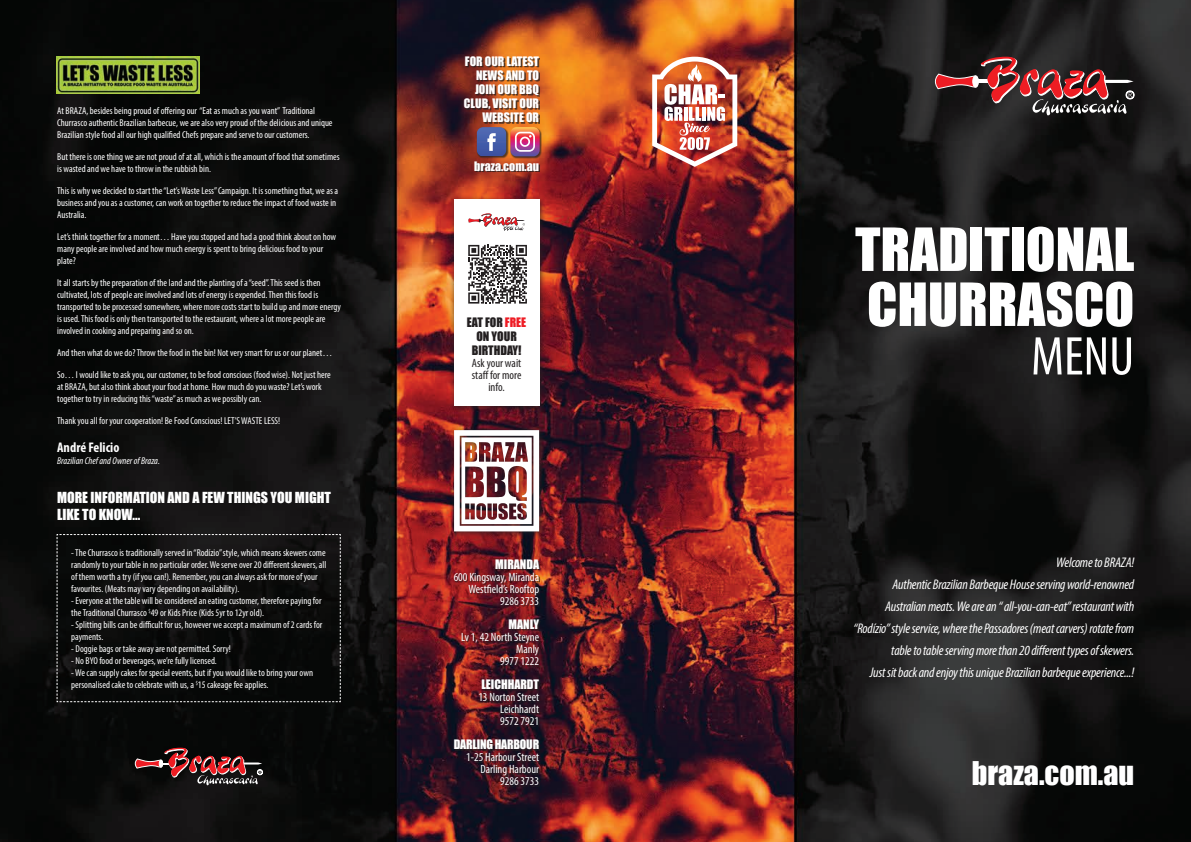
<style>
.page{position:relative;width:1191px;height:842px;background:#fff}
.page>*{position:absolute;margin:0;border:0;box-sizing:border-box;transform-origin:0 0}
.t1{font:55px/55px "Impact";color:#fff}
.t2{font:condensed 55px "Myriad Pro";color:#fff}
.t3{font:30px "Impact";color:#fff}
.t4{font:italic condensed 14px/22px "Myriad Pro";letter-spacing:-.015em;color:#fff;text-align:right}
.t5{font:14px/16.8px "Impact";color:#fff}
.t6{font:700 condensed 14px "Myriad Pro";color:#fff}
.t7{font:condensed 12px/12px "Myriad Pro";color:#fff;text-align:right}
.t8{font:12px/14px "Impact";color:#fff;text-align:right}
.t9{font:condensed 12px/12px "Myriad Pro";color:#231f20;text-align:center}
.t10{font:12px/14px "Impact";color:#231f20;text-align:center}
.t11{font:condensed 10px/12px "Myriad Pro";color:#fff}
.t12{font:italic condensed 10px "Myriad Pro";color:#fff}
.s1{color:#ee1c24}
</style>
<div class="page">
<img style="left:0;top:0;width:1191px;height:842px">
<svg style="left:935px;top:57px;width:199px;height:58px;background:#583536"></svg>
<img style="left:652px;top:57px;width:85px;height:110px">
<div style="left:450px;top:195px;width:96px;height:217px;background:#231f20;opacity:.75"></div>
<div style="left:454px;top:199px;width:85px;height:206px;background:#fff"></div>
<svg style="left:56px;top:534px;width:285px;height:168px;background:#0e0e0e"></svg>
<img style="left:57px;top:57px;width:142px;height:36px">
<svg style="left:135px;top:748px;width:128px;height:37px;background:#4e2c2d"></svg>
<div style="left:450px;top:426px;width:96px;height:112px;background:#231f20;opacity:.75"></div>
<img style="left:454px;top:430px;width:85px;height:101px">
<div style="left:455px;top:561px;width:85px;height:226px;background:#231f20;opacity:.75"></div>
<div style="left:465px;top:58px;width:75px;height:66px;background:#231f20;opacity:.75"></div>
<div style="left:476px;top:163px;width:64px;height:9px;background:#231f20;opacity:.75"></div>
<div style="left:510px;top:127px;width:32px;height:32px;background:#231f20;opacity:.75"></div>
<div style="left:477px;top:127px;width:32px;height:32px;background:#231f20;opacity:.75"></div>
<svg style="left:477px;top:127px;width:62px;height:29px;background:#967094"></svg>
<svg style="left:468px;top:213px;width:57px;height:18px"></svg>
<svg style="left:468px;top:245px;width:59px;height:59px"></svg>
<p class="t11" style="left:57px;top:104px;width:277px">At BRAZA, besides being proud of offering our “Eat as much as you want” Traditional<br>Churrasco authentic Brazilian barbecue, we are also very proud of the delicious and unique<br>Brazilian style food all our high qualified Chefs prepare and serve to our customers.</p>
<p class="t11" style="left:57px;top:150px;width:284px">But there is one thing we are not proud of at all, which is the amount of food that sometimes is wasted and we have to throw in the rubbish bin.</p>
<p class="t11" style="left:57px;top:184px;width:282px">This is why we decided to start the “Let’s Waste Less” Campaign. It is something that, we as a business and you as a customer, can work on together to reduce the impact of food waste in<br>Australia.</p>
<p class="t11" style="left:57px;top:230px;width:280px">Let’s think together for a moment… Have you stopped and had a good think about on how many people are involved and how much energy is spent to bring delicious food to your plate?</p>
<p class="t11" style="left:57px;top:276px;width:285px">It all starts by the preparation of the land and the planting of a “seed”. This seed is then cultivated, lots of people are involved and lots of energy is expended. Then this food is transported to be processed somewhere, where more costs start to build up and more energy is used. This food is only then transported to the restaurant, where a lot more people are involved in cooking and preparing and so on.</p>
<p class="t11" style="left:57px;top:346px;width:277px">And then what do we do? Throw the food in the bin! Not very smart for us or our planet…</p>
<p class="t11" style="left:57px;top:368px;width:275px">So… I would like to ask you, our customer, to be food conscious (food wise). Not just here at BRAZA, but also think about your food at home. How much do you waste? Let’s work together to try in reducing this “waste” as much as we possibly can.</p>
<p class="t11" style="left:57px;top:414px;width:224px">Thank you all for your cooperation! Be Food Conscious! LET’S WASTE LESS!</p>
<h3 class="t6" style="left:57px;top:438px;width:64px">André Felicio</h3>
<p class="t12" style="left:57px;top:454px;width:104px">Brazilian Chef and Owner of Braza.</p>
<h3 class="t5" style="left:57px;top:489px;width:275px">MORE INFORMATION AND A FEW THINGS YOU MIGHT<br>LIKE TO KNOW...</h3>
<p class="t11" style="left:71px;top:546px;width:257px">- The Churrasco is traditionally served in “Rodízio” style, which means skewers come randomly to your table in no particular order. We serve over 20 different skewers, all of them worth a try (if you can!). Remember, you can always ask for more of your favourites. (Meats may vary depending on availability).</p>
<p class="t11" style="left:71px;top:594px;width:252px">- Everyone at the table will be considered an eating customer, therefore paying for the Traditional Churrasco <sup>$</sup>49 or Kids Price (Kids 5yr to 12yr old).</p>
<p class="t11" style="left:71px;top:618px;width:253px">- Splitting bills can be difficult for us, however we accept a maximum of 2 cards for payments.</p>
<p class="t11" style="left:71px;top:642px;width:161px">- Doggie bags or take away are not permitted. Sorry!</p>
<p class="t11" style="left:71px;top:654px;width:147px">- No BYO food or beverages, we’re fully licensed.</p>
<p class="t11" style="left:71px;top:666px;width:243px">- We can supply cakes for special events, but if you would like to bring your own personalised cake to celebrate with us, a <sup>$</sup>15 cakeage fee applies.</p>
<p class="t8" style="left:464px;top:54px;width:77px">FOR OUR LATEST<br>NEWS AND TO<br>JOIN OUR BBQ<br>CLUB, VISIT OUR<br>WEBSITE OR</p>
<p class="t8" style="left:474px;top:159px;width:66px">braza.com.au</p>
<p class="t10" style="left:467px;top:315px;width:61px">EAT FOR <span class="s1">FREE<br></span>ON YOUR<br>BIRTHDAY!</p>
<p class="t9" style="left:472px;top:357px;width:51px">Ask your wait staff for more info.</p>
<p class="t8" style="left:495px;top:557px;width:45px">MIRANDA</p>
<p class="t7" style="left:454px;top:571px;width:87px">600 Kingsway, Miranda<br>Westfield’s Rooftop<br>9286 3733</p>
<p class="t8" style="left:508px;top:617px;width:32px">MANLY</p>
<p class="t7" style="left:461px;top:631px;width:80px">Lv 1, 42 North Steyne<br>Manly<br>9977 1222</p>
<p class="t8" style="left:481px;top:677px;width:59px">LEICHHARDT</p>
<p class="t7" style="left:500px;top:691px;width:40px;text-align:justify;text-indent:-22px">13 Norton Street Leichhardt 9572 7921</p>
<p class="t8" style="left:454px;top:737px;width:87px">DARLING HARBOUR</p>
<p class="t7" style="left:466px;top:751px;width:74px">1-25 Harbour Street<br>Darling Harbour<br>9286 3733</p>
<h1 class="t1" style="left:855px;top:220px;width:281px">TRADITIONAL<br>CHURRASCO</h1>
<h1 class="t2" style="left:1031px;top:323px;width:105px">MENU</h1>
<p class="t4" style="left:853px;top:551px;width:282px">Welcome to BRAZA!<br>Authentic Brazilian Barbeque House serving world-renowned Australian meats. We are an “ all-you-can-eat” restaurant with “Rodízio” style service, where the Passadores (meat carvers) rotate from table to table serving more than 20 different types of skewers.<br>Just sit back and enjoy this unique Brazilian barbeque experience...!</p>
<h2 class="t3" style="left:972px;top:750px;width:164px">braza.com.au</h2>
</div>
